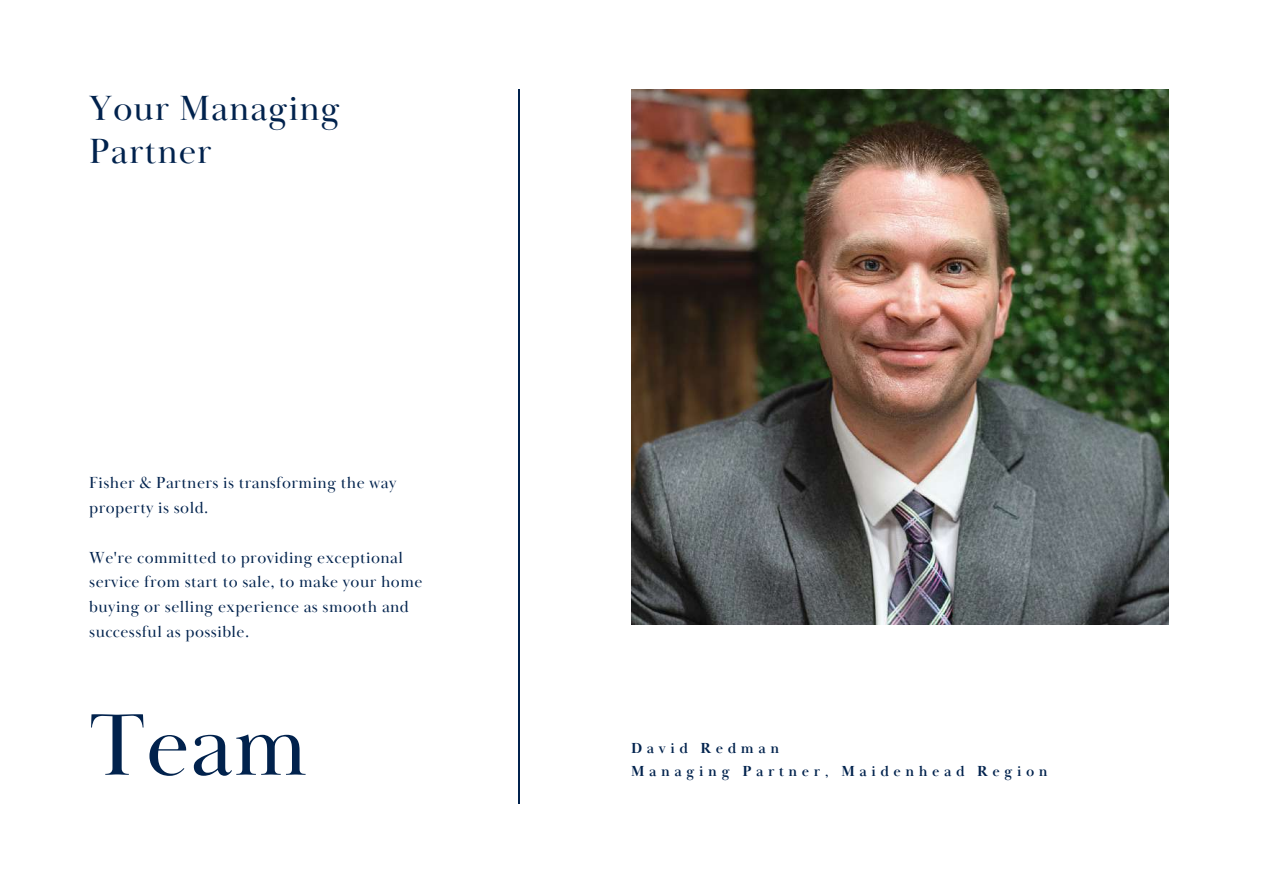
<style>
.page{position:relative;width:1263px;height:894px;background:#fff}
.page>*{position:absolute;margin:0;border:0;box-sizing:border-box;transform-origin:0 0}
.t1{font:90px "Baskerville Display PT";color:#01224d}
.t2{font:36px/42.8px "Baskerville Display PT";letter-spacing:.025em;color:#01224d}
.t3{font:16.5px/24.8px "Baskerville Display PT";letter-spacing:.025em;color:#01224d}
.t4{font:700 15px/23.5px "Baskerville Display PT";letter-spacing:.3em;color:#01224d}
</style>
<div class="page">
<hr style="left:519px;top:89px;width:1px;height:714px;background:#01224d">
<img style="left:631px;top:89px;width:538px;height:534px">
<h2 class="t2" style="left:89px;top:88px;width:252px">Your Managing<br>Partner</h2>
<p class="t3" style="left:89px;top:471px;width:309px">Fisher &amp; Partners is transforming the way property is sold.</p>
<p class="t3" style="left:89px;top:545px;width:335px">We're committed to providing exceptional service from start to sale, to make your home buying or selling experience as smooth and successful as possible.</p>
<h1 class="t1" style="left:89px;top:690px;width:220px">Team</h1>
<p class="t4" style="left:631px;top:736px;width:418px">David Redman<br>Managing Partner, Maidenhead Region</p>
</div>
